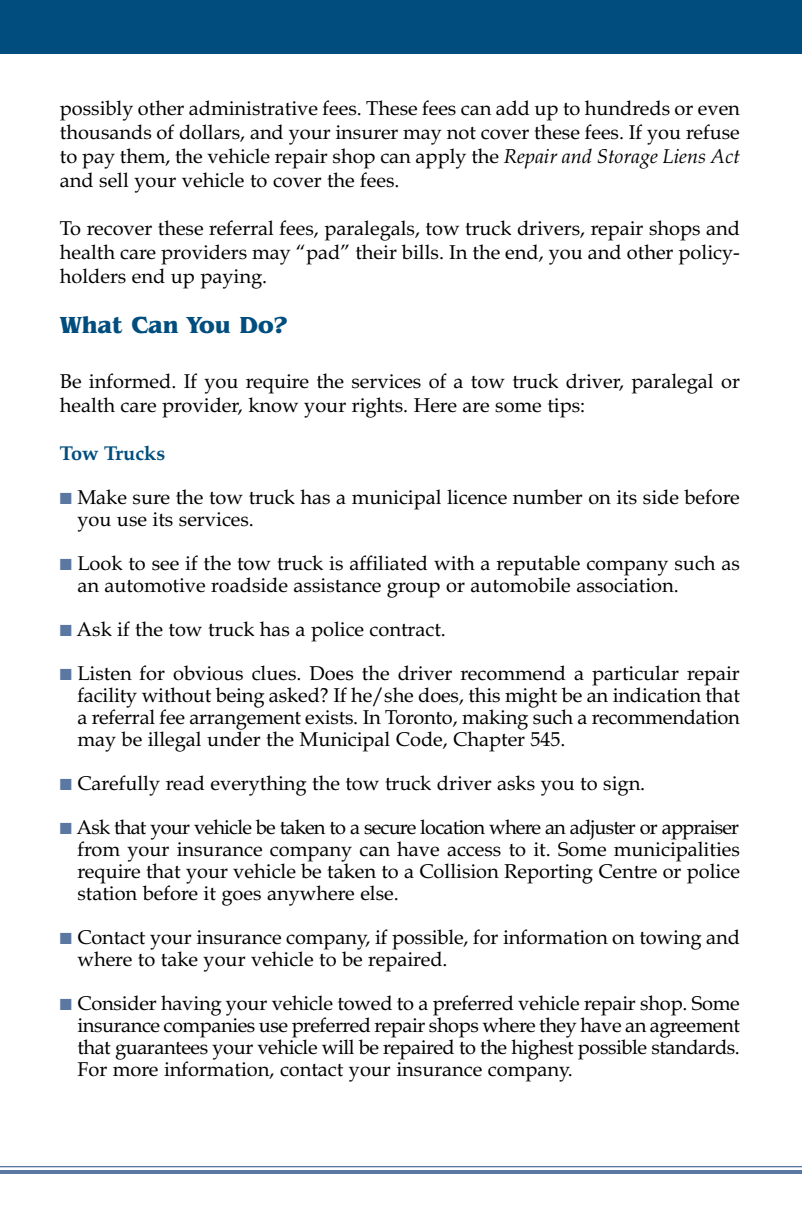
<style>
.page{position:relative;width:802px;height:1224px;background:#fff}
.page>*{position:absolute;margin:0;border:0;box-sizing:border-box;transform-origin:0 0}
.t1{font:700 24px "Benguiat IT Cby BT";color:#004d7e}
.t2{font:20px/22px "Book Antiqua";color:#000;text-align:justify}
.t3{font:700 20px "Book Antiqua";color:#004d7e}
.s1{font-style:italic}
.s2{color:#5b78a3}
</style>
<div class="page">
<div style="left:0;top:0;width:802px;height:54px;background:#004d7e"></div>
<hr style="left:0;top:1166px;width:802px;height:1px;background:#5b78a3">
<hr style="left:0;top:1170px;width:802px;height:4px;background:#5b78a3">
<p class="t2" style="left:60px;top:98px;width:682px;line-height:24px">possibly other administrative fees. These fees can add up to hundreds or even thousands of dollars, and your insurer may not cover these fees. If you refuse to pay them, the vehicle repair shop can apply the <span class="s1">Repair and Storage Liens Act </span>and sell your vehicle to cover the fees.</p>
<p class="t2" style="left:60px;top:218px;width:681px;line-height:24px">To recover these referral fees, paralegals, tow truck drivers, repair shops and health care providers may “pad” their bills. In the end, you and other policy&shy;holders end up paying.</p>
<h4 class="t1" style="left:60px;top:316px;width:230px">What Can You Do?</h4>
<p class="t2" style="left:60px;top:371px;width:682px;line-height:24px">Be informed. If you require the services of a tow truck driver, paralegal or health care provider, know your rights. Here are some tips:</p>
<h5 class="t3" style="left:60px;top:446px;width:107px">Tow Trucks</h5>
<p class="t2" style="left:77px;top:488px;width:664px;text-indent:-18px"><span class="s2">■</span> Make sure the tow truck has a municipal licence number on its side before you use its services.</p>
<p class="t2" style="left:77px;top:554px;width:664px;text-indent:-18px"><span class="s2">■</span> Look to see if the tow truck is affiliated with a reputable company such as an automotive roadside assistance group or automobile association.</p>
<p class="t2" style="left:60px;top:620px;width:388px"><span class="s2">■</span> Ask if the tow truck has a police contract.</p>
<p class="t2" style="left:77px;top:664px;width:664px;text-indent:-18px"><span class="s2">■</span> Listen for obvious clues. Does the driver recommend a particular repair facility without being asked? If he/she does, this might be an indication that a referral fee arrangement exists. In Toronto, making such a recommendation may be illegal under the Municipal Code, Chapter 545.</p>
<p class="t2" style="left:60px;top:774px;width:587px"><span class="s2">■</span> Carefully read everything the tow truck driver asks you to sign.</p>
<p class="t2" style="left:77px;top:818px;width:664px;text-indent:-18px"><span class="s2">■</span> Ask that your vehicle be taken to a secure location where an adjuster or appraiser from your insurance company can have access to it. Some municipalities require that your vehicle be taken to a Collision Reporting Centre or police station before it goes anywhere else.</p>
<p class="t2" style="left:77px;top:928px;width:664px;text-indent:-18px"><span class="s2">■</span> Contact your insurance company, if possible, for information on towing and where to take your vehicle to be repaired.</p>
<p class="t2" style="left:77px;top:994px;width:664px;text-indent:-18px"><span class="s2">■</span> Consider having your vehicle towed to a preferred vehicle repair shop. Some insurance companies use preferred repair shops where they have an agreement that guarantees your vehicle will be repaired to the highest possible standards.<br>For more information, contact your insurance company.</p>
</div>
